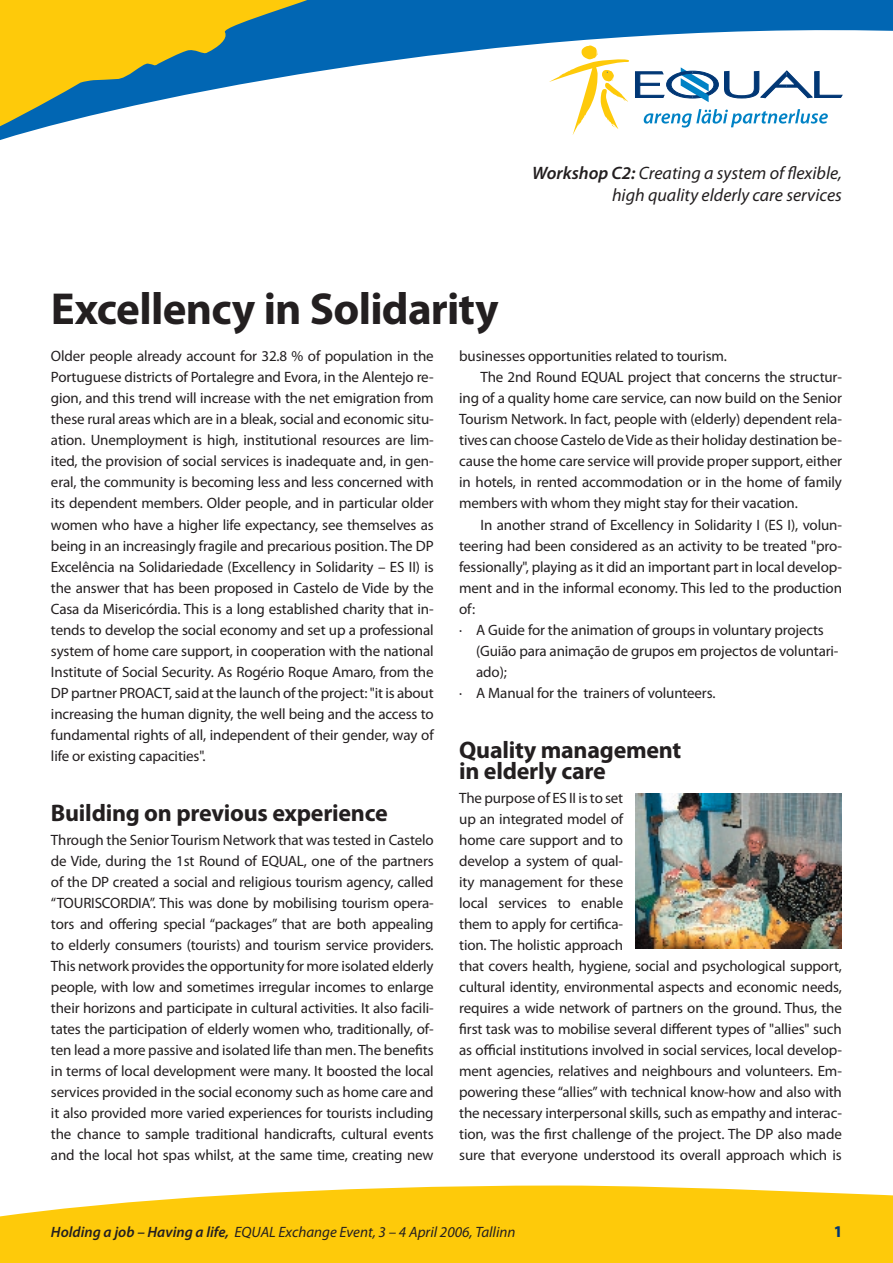
<style>
.page{position:relative;width:893px;height:1263px;background:#fff}
.page>*{position:absolute;margin:0;border:0;box-sizing:border-box;transform-origin:0 0}
.t1{font:700 45px "Myriad Pro";letter-spacing:-.015em;color:#231f20}
.t2{font:700 24px/21px "Myriad Pro";letter-spacing:-.01em;color:#231f20}
.t3{font:italic 18px/21.6px "Myriad Pro";color:#231f20;text-align:right}
.t4{font:900 condensed 16.5px "Myriad Pro";color:#013775}
.t5{font:15px/21px "Myriad Pro";letter-spacing:-.01em;color:#231f20;text-align:justify}
.t6{font:italic 15px "Myriad Pro";color:#231f20}
.s1{font-weight:600}
</style>
<div class="page">
<svg style="left:0;top:0;width:893px;height:140px"></svg>
<svg style="left:549px;top:45px;width:293px;height:90px"></svg>
<svg style="left:0;top:1185px;width:893px;height:78px;background:#fecf23"></svg>
<img style="left:636px;top:793px;width:206px;height:155px">
<h1 class="t1" style="left:51px;top:284px;width:449px">Excellency in Solidarity</h1>
<p class="t3" style="left:532px;top:163px;width:311px"><span class="s1">Workshop C2:</span> Creating a system of flexible, high quality elderly care services</p>
<p class="t5" style="left:51px;top:346px;width:384px">Older people already account for 32.8 % of population in the Portuguese districts of Portalegre and Evora, in the Alentejo re&shy;gion, and this trend will increase with the net emigration from these rural areas which are in a bleak, social and economic situ&shy;ation. Unemployment is high, institutional resources are lim&shy;ited, the provision of social services is inadequate and, in gen&shy;eral, the community is becoming less and less concerned with its dependent members. Older people, and in particular older women who have a higher life expectancy, see themselves as being in an increasingly fragile and precarious position. The DP Excelência na Solidariedade (Excellency in Solidarity – ES II) is the answer that has been proposed in Castelo de Vide by the Casa da Misericórdia. This is a long established charity that in&shy;tends to develop the social economy and set up a professional system of home care support, in cooperation with the national Institute of Social Security. As Rogério Roque Amaro, from the DP partner PROACT, said at the launch of the project: "it is about increasing the human dignity, the well being and the access to fundamental rights of all, independent of their gender, way of life or existing capacities".</p>
<h2 class="t2" style="left:51px;top:802px;width:338px">Building on previous experience</h2>
<p class="t5" style="left:51px;top:829px;width:384px">Through the Senior Tourism Network that was tested in Castelo de Vide, during the 1st Round of EQUAL, one of the partners of the DP created a social and religious tourism agency, called “TOURISCORDIA”. This was done by mobilising tourism opera&shy;tors and offering special “packages” that are both appealing to elderly consumers (tourists) and tourism service providers.<br>This network provides the opportunity for more isolated elderly people, with low and sometimes irregular incomes to enlarge their horizons and participate in cultural activities. It also facili&shy;tates the participation of elderly women who, traditionally, of&shy;ten lead a more passive and isolated life than men. The benefits in terms of local development were many. It boosted the local services provided in the social economy such as home care and it also provided more varied experiences for tourists including the chance to sample traditional handicrafts, cultural events and the local hot spas whilst, at the same time, creating new</p>
<p class="t5" style="left:459px;top:346px;width:269px">businesses opportunities related to tourism.</p>
<p class="t5" style="left:480px;top:367px;width:363px">The 2nd Round EQUAL project that concerns the structur-</p>
<p class="t5" style="left:459px;top:388px;width:384px">ing of a quality home care service, can now build on the Senior</p>
<p class="t5" style="left:459px;top:409px;width:384px">Tourism Network. In fact, people with (elderly) dependent rela-</p>
<p class="t5" style="left:459px;top:430px;width:384px">tives can choose Castelo de Vide as their holiday destination be-</p>
<p class="t5" style="left:459px;top:451px;width:384px">cause the home care service will provide proper support, either</p>
<p class="t5" style="left:459px;top:472px;width:384px">in hotels, in rented accommodation or in the home of family</p>
<p class="t5" style="left:459px;top:493px;width:340px">members with whom they might stay for their vacation.</p>
<p class="t5" style="left:480px;top:514px;width:363px">In another strand of Excellency in Solidarity I (ES I), volun-</p>
<p class="t5" style="left:459px;top:535px;width:384px">teering had been considered as an activity to be treated "pro-</p>
<p class="t5" style="left:459px;top:556px;width:384px">fessionally", playing as it did an important part in local develop-</p>
<p class="t5" style="left:459px;top:577px;width:384px">ment and in the informal economy. This led to the production</p>
<p class="t5" style="left:459px;top:598px;width:17px">of:</p>
<p class="t5" style="left:459px;top:619px;width:366px">· A Guide for the animation of groups in voluntary projects</p>
<p class="t5" style="left:476px;top:640px;width:364px">(Guião para animação de grupos em projectos de voluntari-</p>
<p class="t5" style="left:476px;top:661px;width:32px">ado);</p>
<p class="t5" style="left:459px;top:682px;width:258px">· A Manual for the trainers of volunteers.</p>
<h2 class="t2" style="left:459px;top:739px;width:224px">Quality management in elderly care</h2>
<p class="t5" style="left:459px;top:787px;width:384px;text-align:left">The purpose of ES II is to set<br>up an integrated model of<br>home care support and to<br>develop a system of qual-<br>ity management for these<br>local services to enable<br>them to apply for certifica-<br>tion. The holistic approach<br>that covers health, hygiene, social and psychological support, cultural identity, environmental aspects and economic needs, requires a wide network of partners on the ground. Thus, the first task was to mobilise several different types of "allies" such as official institutions involved in social services, local develop&shy;ment agencies, relatives and neighbours and volunteers. Em&shy;powering these “allies” with technical know-how and also with the necessary interpersonal skills, such as empathy and interac&shy;tion, was the first challenge of the project. The DP also made sure that everyone understood its overall approach which is</p>
<p class="t6" style="left:51px;top:1224px;width:466px"><span class="s1">Holding a job – Having a life,</span> EQUAL Exchange Event, 3 – 4 April 2006, Tallinn</p>
<p class="t4" style="left:835px;top:1221px;width:9px">1</p>
</div>
